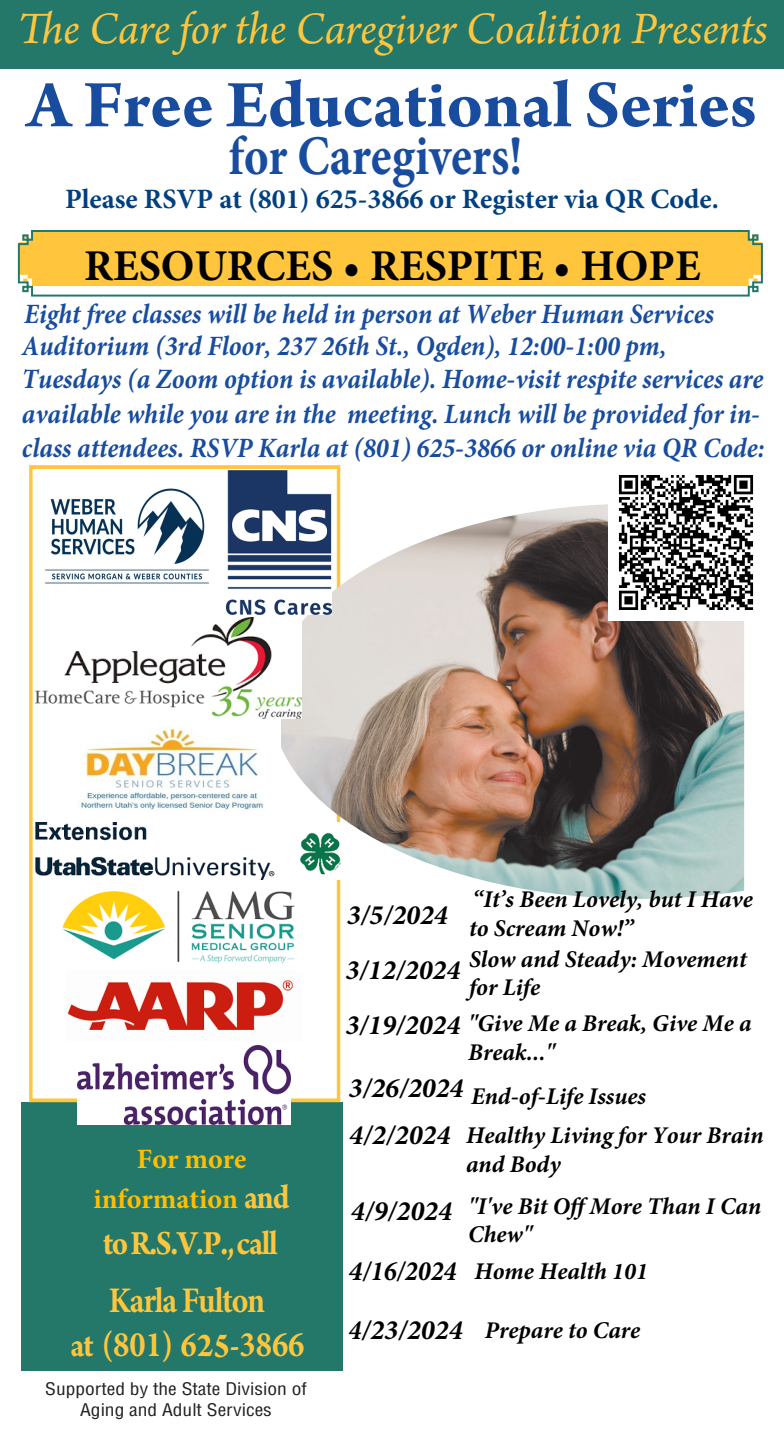
<style>
.page{position:relative;width:784px;height:1440px;background:#fff}
.page>*{position:absolute;margin:0;border:0;box-sizing:border-box;transform-origin:0 0}
.t1{font:700 71px "Arno Pro";color:#184c9f}
.t2{font:700 56px "Minion Pro";color:#184c9f;scale:.85 1}
.t3{font:italic 47.2px "Arno Pro";letter-spacing:-.005em;color:#fec53d}
.t4{font:700 44px "Minion Pro";color:#000}
.t5{font:700 36px/58px "Arno Pro";letter-spacing:-.035em;color:#fec53d;scale:.88 1}
.t6{font:700 36px "Minion Pro";color:#fec53d;scale:.9 1}
.t7{font:italic 700 28px/32.4px "Minion Pro";color:#184c9f;scale:.93 1}
.t8{font:italic 700 28px/59.8px "Minion Pro";color:#000}
.t9{font:700 28px "Minion Pro";color:#004080}
.t10{font:700 28px/40.4px "Minion Pro";color:#ffbf00;text-align:center}
.t11{font:italic 700 24px/28.8px "Minion Pro";color:#000}
.t12{font:condensed 17px/20.4px "Helvetica LT Std";color:#231f20;text-align:center;scale:1.14 1}
.s1{font-size:55.2px}
.s2{font-family:"Arno Pro";font-size:36px;color:#fec53d}
.s3{font-family:"Minion Pro"}
.s4{font-family:"Arno Pro"}
</style>
<div class="page">
<svg style="left:17px;top:230px;width:746px;height:67px"></svg>
<div style="left:0;top:0;width:783px;height:68px;background:#23786a"></div>
<div style="left:22px;top:1102px;width:321px;height:269px;background:#23786a"></div>
<div style="left:29px;top:465px;width:311px;height:637px;border:4px solid #fec53d"></div>
<img style="left:281px;top:504px;width:463px;height:395px">
<img style="left:67px;top:980px;width:226px;height:51px">
<img style="left:62px;top:883px;width:239px;height:81px">
<img style="left:226px;top:470px;width:105px;height:145px">
<img style="left:36px;top:618px;width:266px;height:100px">
<img style="left:36px;top:822px;width:304px;height:58px">
<img style="left:78px;top:1046px;width:212px;height:79px">
<img style="left:45px;top:488px;width:164px;height:96px">
<img style="left:80px;top:728px;width:184px;height:82px">
<img style="left:608px;top:475px;width:146px;height:145px">
<p class="t3" style="left:17px;top:2px;width:751px">The Care for the Caregiver Coalition Presents</p>
<p class="t1" style="left:26px;top:64px;width:731px">A Free Educational Series</p>
<p class="t2" style="left:228px;top:116px;width:347px"><span class="s1">for</span> Caregivers<span class="s1">!</span></p>
<p class="t9" style="left:65px;top:180px;width:655px">Please RSVP at (801) 625-3866 or Register via QR Code.</p>
<h3 class="t4" style="left:84px;top:234px;width:618px">RESOURCES • RESPITE • HOPE</h3>
<p class="t7" style="left:22px;top:297px;width:798px">Eight free classes will be held in person at Weber Human Services<br>Auditorium (3rd Floor, 237 26th St., Ogden), 12:00-1:00 pm,<br>Tuesdays (a Zoom option is available). Home-visit respite services are</p>
<p class="t7" style="left:22px;top:397px;width:799px;line-height:34px">available while you are in the meeting. Lunch will be provided for in&shy;class attendees. RSVP Karla at (801) 625-3866 or online via QR Code:</p>
<p class="t11" style="left:469px;top:884px;width:285px">“It’s Been Lovely, but I Have to Scream Now!”</p>
<p class="t8" style="left:345px;top:887px;width:116px;line-height:55px">3/5/2024<br>3/12/2024<br>3/19/2024</p>
<p class="t11" style="left:469px;top:944px;width:279px">Slow and Steady: Movement for Life</p>
<p class="t11" style="left:468px;top:1009px;width:285px">"Give Me a Break, Give Me a<br>Break..."</p>
<p class="t10" style="left:93px;top:1138px;width:197px">For more information <span class="s2">and</span></p>
<p class="t5" style="left:103px;top:1216px;width:200px">toR.S.V.P.,call<br><span class="s3">Karla Fulton</span></p>
<p class="t6" style="left:71px;top:1320px;width:261px"><span class="s4">at</span> (801) <span class="s4">625-</span>3866</p>
<p class="t12" style="left:45px;top:1379px;width:231px">Supported by the State Division of<br>Aging and Adult Services</p>
<p class="t11" style="left:348px;top:1082px;width:299px"><sup>3/26/2024</sup> End-of-Life Issues</p>
<p class="t8" style="left:349px;top:1105px;width:103px">4/2/2024</p>
<p class="t11" style="left:466px;top:1120px;width:299px">Healthy Living for Your Brain and Body</p>
<p class="t11" style="left:468px;top:1191px;width:294px">"I've Bit Off More Than I Can<br>Chew"</p>
<p class="t8" style="left:348px;top:1180px;width:115px">4/9/2024<br>4/16/2024<br>4/23/2024</p>
<p class="t11" style="left:474px;top:1257px;width:175px">Home Health 101</p>
<p class="t11" style="left:485px;top:1315px;width:157px">Prepare to Care</p>
</div>
